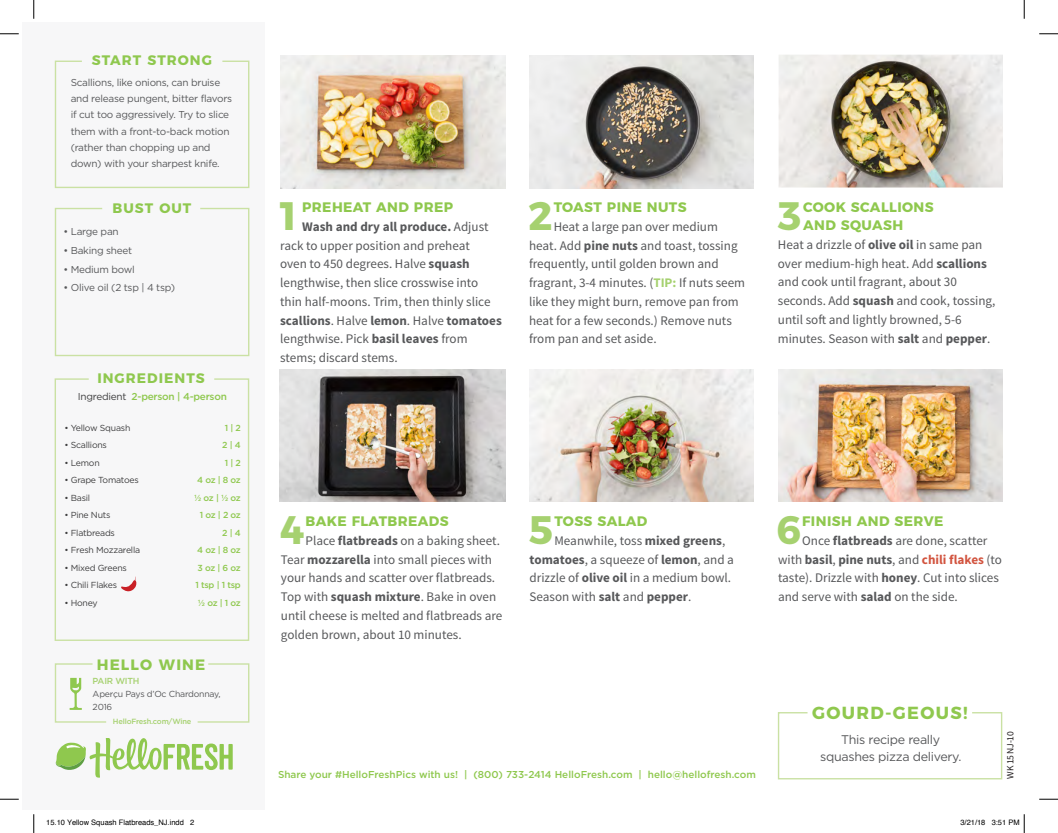
<style>
.page{position:relative;width:1058px;height:833px;background:#fff}
.page>*{position:absolute;margin:0;border:0;box-sizing:border-box;transform-origin:0 0}
.t1{font:700 39.62px "Montserrat";color:#a6d170}
.t2{font:700 17.5px "Montserrat";letter-spacing:.075em;color:#8fc84e}
.t3{font:700 15px "Montserrat";letter-spacing:.075em;color:#8fc84e}
.t4{font:700 13.75px/18.1px "Montserrat";letter-spacing:.03em;color:#8fc84e}
.t5{font:700 13.75px "Montserrat";letter-spacing:.075em;color:#8fc84e}
.t6{font:13.12px/18.8px "Source Sans Pro";color:#57585a}
.t7{font:12.5px/16.8px "Gotham";letter-spacing:-.025em;color:#57585a;text-align:center}
.t8{font:10px/16.2px "Gotham";letter-spacing:-.025em;color:#57585a}
.t9{font:500 10px "Gotham";color:#8fc84e}
.t10{font:500 10px "Gotham";letter-spacing:-.025em;color:#8fc84e}
.t11{font:9.62px "Source Sans Pro";letter-spacing:-.025em;color:#231f20}
.t12{font:8.75px "Gotham";letter-spacing:-.025em;color:#3e3e3f}
.t13{font:500 8.75px/17.5px "Gotham";letter-spacing:-.045em;color:#8fc84e;text-align:right}
.t14{font:8.75px/12.5px "Gotham";letter-spacing:-.025em;color:#57585a}
.t15{font:500 8.75px "Gotham";letter-spacing:-.025em;color:#a6d170}
.t16{font:7.5px "Helvetica";color:#000}
.t17{font:500 7.5px "Gotham";letter-spacing:-.025em;color:#a6d170}
.s1{font-weight:400;color:#3e3e3f}
.s2{font-weight:700}
.s3{font-weight:700;color:#a6d170}
.s4{font-weight:700;color:#d2543f}
</style>
<div class="page">
<div style="left:23px;top:23px;width:242px;height:787px;background:#f7f7f8"></div>
<img style="left:281px;top:55px;width:224px;height:133px">
<img style="left:529px;top:55px;width:225px;height:133px">
<img style="left:529px;top:369px;width:224px;height:133px">
<img style="left:280px;top:369px;width:225px;height:133px">
<img style="left:778px;top:55px;width:224px;height:132px">
<img style="left:778px;top:369px;width:224px;height:133px">
<svg style="left:54px;top:207px;width:196px;height:150px"></svg>
<svg style="left:54px;top:378px;width:196px;height:263px"></svg>
<svg style="left:54px;top:60px;width:196px;height:128px"></svg>
<svg style="left:54px;top:663px;width:53px;height:60px"></svg>
<svg style="left:197px;top:663px;width:53px;height:60px"></svg>
<svg style="left:56px;top:738px;width:177px;height:39px"></svg>
<svg style="left:777px;top:712px;width:226px;height:68px"></svg>
<svg style="left:0;top:33px;width:19px;height:2px"></svg>
<svg style="left:1039px;top:33px;width:19px;height:2px"></svg>
<svg style="left:0;top:798px;width:19px;height:2px"></svg>
<svg style="left:1039px;top:798px;width:19px;height:2px"></svg>
<svg style="left:33px;top:0;width:2px;height:19px"></svg>
<svg style="left:33px;top:814px;width:2px;height:19px"></svg>
<svg style="left:1023px;top:0;width:2px;height:19px"></svg>
<svg style="left:1023px;top:814px;width:2px;height:19px"></svg>
<p class="t5" style="left:92px;top:49px;width:122px">START STRONG</p>
<p class="t8" style="left:71px;top:74px;width:163px">Scallions, like onions, can bruise and release pungent, bitter flavors if cut too aggressively. Try to slice them with a front-to-back motion (rather than chopping up and down) with your sharpest knife.</p>
<p class="t4" style="left:112px;top:198px;width:80px">BUST OUT</p>
<p class="t8" style="left:63px;top:223px;width:57px">• Large pan</p>
<p class="t8" style="left:63px;top:242px;width:70px">• Baking sheet</p>
<p class="t8" style="left:63px;top:261px;width:73px">• Medium bowl</p>
<p class="t8" style="left:63px;top:279px;width:113px">• Olive oil (2 tsp | 4 tsp)</p>
<p class="t5" style="left:97px;top:366px;width:109px">INGREDIENTS</p>
<p class="t10" style="left:78px;top:390px;width:151px"><span class="s1">Ingredient</span> 2-person | 4-person</p>
<p class="t13" style="left:194px;top:419px;width:48px">1 | 2<br>2 | 4<br>1 | 2<br>4 oz | 8 oz ½ oz | ½ oz<br>1 oz | 2 oz<br>2 | 4<br>4 oz | 8 oz<br>3 oz | 6 oz<br>1 tsp | 1 tsp ½ oz | 1 oz</p>
<p class="t12" style="left:64px;top:422px;width:68px">• Yellow Squash</p>
<p class="t12" style="left:64px;top:439px;width:44px">• Scallions</p>
<p class="t12" style="left:64px;top:457px;width:37px">• Lemon</p>
<p class="t12" style="left:64px;top:474px;width:76px">• Grape Tomatoes</p>
<p class="t12" style="left:64px;top:492px;width:27px">• Basil</p>
<p class="t12" style="left:64px;top:509px;width:48px">• Pine Nuts</p>
<p class="t12" style="left:64px;top:527px;width:52px">• Flatbreads</p>
<p class="t12" style="left:64px;top:544px;width:77px">• Fresh Mozzarella</p>
<p class="t12" style="left:64px;top:562px;width:64px">• Mixed Greens</p>
<p class="t12" style="left:64px;top:579px;width:54px">• Chili Flakes</p>
<p class="t12" style="left:64px;top:597px;width:35px">• Honey</p>
<p class="t3" style="left:97px;top:652px;width:110px">HELLO WINE</p>
<p class="t15" style="left:93px;top:675px;width:48px">PAIR WITH</p>
<p class="t17" style="left:113px;top:716px;width:80px">HelloFresh.com/Wine</p>
<p class="t14" style="left:93px;top:687px;width:129px">Aperçu Pays d’Oc Chardonnay,<br>2016</p>
<h1 class="t1" style="left:276px;top:183px;width:26px">1</h1>
<p class="t4" style="left:302px;top:197px;width:152px">PREHEAT AND PREP</p>
<p class="t6" style="left:280px;top:217px;width:223px;text-indent:22px"><span class="s2">Wash and dry all produce.</span> Adjust rack to upper position and preheat<br>oven to 450 degrees. Halve <span class="s2">squash </span>lengthwise, then slice crosswise into thin half-moons. Trim, then thinly slice <span class="s2">scallions</span>. Halve <span class="s2">lemon</span>. Halve <span class="s2">tomatoes </span>lengthwise. Pick <span class="s2">basil leaves</span> from stems; discard stems.</p>
<h1 class="t1" style="left:528px;top:183px;width:26px">2</h1>
<p class="t4" style="left:553px;top:197px;width:134px">TOAST PINE NUTS</p>
<p class="t6" style="left:529px;top:217px;width:218px;text-indent:25px">Heat a large pan over medium heat. Add <span class="s2">pine nuts</span> and toast, tossing frequently, until golden brown and fragrant, 3-4 minutes. (<span class="s3">TIP:</span> If nuts seem like they might burn, remove pan from heat for a few seconds.) Remove nuts from pan and set aside.</p>
<h1 class="t1" style="left:777px;top:183px;width:24px">3</h1>
<p class="t4" style="left:803px;top:197px;width:132px">COOK SCALLIONS<br>AND SQUASH</p>
<p class="t6" style="left:778px;top:235px;width:219px">Heat a drizzle of <span class="s2">olive oil</span> in same pan over medium-high heat. Add <span class="s2">scallions </span>and cook until fragrant, about 30 seconds. Add <span class="s2">squash</span> and cook, tossing, until soft and lightly browned, 5-6 minutes. Season with <span class="s2">salt</span> and <span class="s2">pepper</span>.</p>
<h1 class="t1" style="left:280px;top:497px;width:26px">4</h1>
<p class="t4" style="left:305px;top:511px;width:145px">BAKE FLATBREADS</p>
<p class="t6" style="left:281px;top:531px;width:223px;text-indent:25px">Place <span class="s2">flatbreads</span> on a baking sheet.<br>Tear <span class="s2">mozzarella</span> into small pieces with your hands and scatter over flatbreads.<br>Top with <span class="s2">squash mixture</span>. Bake in oven until cheese is melted and flatbreads are golden brown, about 10 minutes.</p>
<h1 class="t1" style="left:529px;top:497px;width:26px">5</h1>
<p class="t4" style="left:554px;top:511px;width:94px">TOSS SALAD</p>
<p class="t6" style="left:529px;top:531px;width:206px;text-indent:25px">Meanwhile, toss <span class="s2">mixed greens</span>, <span class="s2">tomatoes</span>, a squeeze of <span class="s2">lemon</span>, and a drizzle of <span class="s2">olive oil</span> in a medium bowl.<br>Season with <span class="s2">salt</span> and <span class="s2">pepper</span>.</p>
<h1 class="t1" style="left:776px;top:497px;width:26px">6</h1>
<p class="t4" style="left:802px;top:511px;width:143px">FINISH AND SERVE</p>
<p class="t6" style="left:778px;top:531px;width:225px;text-indent:24px">Once <span class="s2">flatbreads</span> are done, scatter with <span class="s2">basil</span>, <span class="s2">pine nuts</span>, and <span class="s4">chili flakes</span> (to taste). Drizzle with <span class="s2">honey</span>. Cut into slices and serve with <span class="s2">salad</span> on the side.</p>
<p class="t9" style="left:278px;top:767px;width:479px">Share your #HelloFreshPics with us! | (800) 733-2414 HelloFresh.com | hello@hellofresh.com</p>
<h2 class="t2" style="left:812px;top:698px;width:157px">GOURD-GEOUS!</h2>
<p class="t7" style="left:820px;top:731px;width:143px">This recipe really squashes pizza delivery.</p>
<p class="t11" style="left:1004px;top:778px;width:49px;rotate:-90deg">WK 15 NJ-10</p>
<p class="t16" style="left:46px;top:817px;width:149px">15.10 Yellow Squash Flatbreads_NJ.indd 2</p>
<p class="t16" style="left:960px;top:817px;width:61px">3/21/18 3:51 PM</p>
</div>
